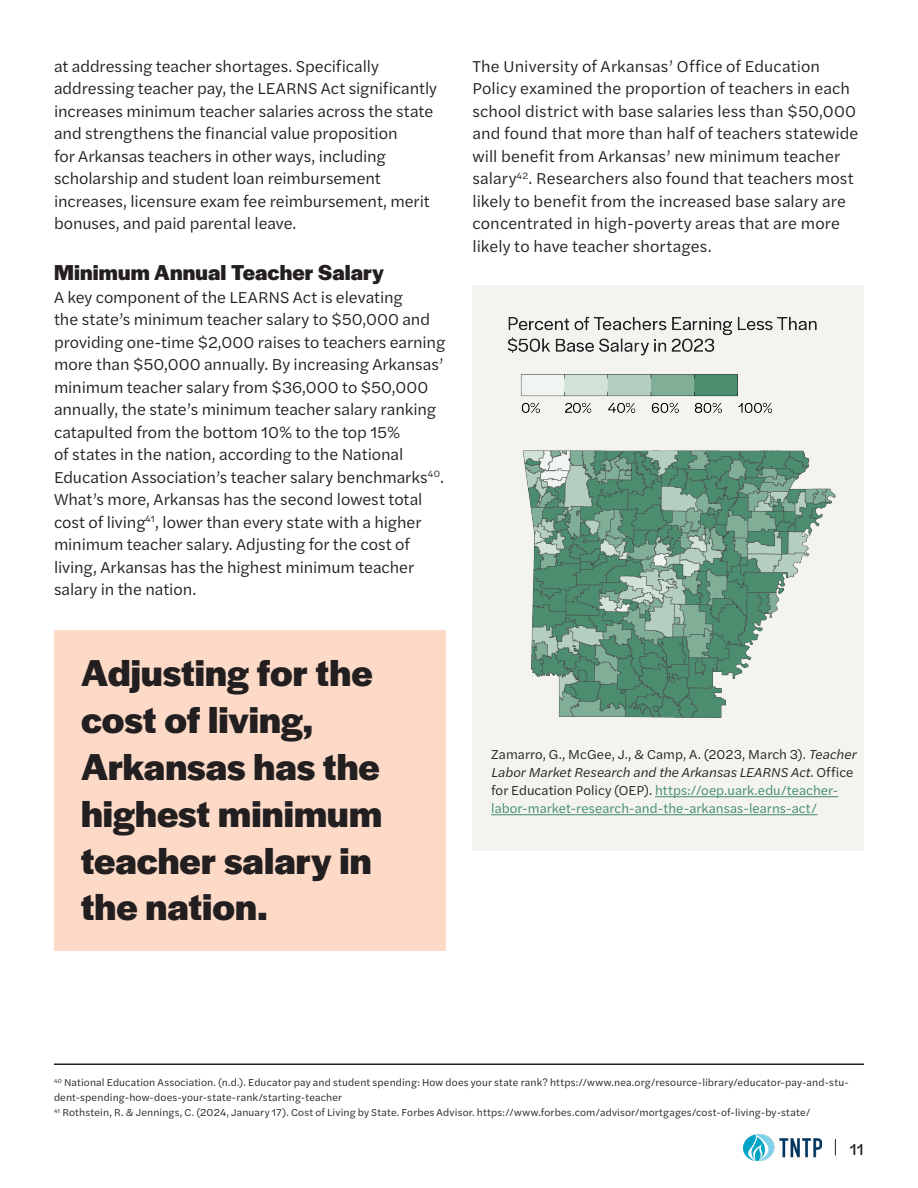
<style>
.page{position:relative;width:918px;height:1188px;background:#fff}
.page>*{position:absolute;margin:0;border:0;box-sizing:border-box;transform-origin:0 0}
.callouts{font:700 39px/46.8px "Halyard Display";letter-spacing:.005em;color:#231f20}
.Heading_3{font:700 22.5px "Halyard Display";letter-spacing:.01em;color:#231f20}
.Body{font:16.5px/22.5px "Halyard Text";letter-spacing:-.005em;color:#231f20}
.Body-2{font:16.5px "Halyard Text";color:#231f20}
.Body-3{font:13.5px/18px "Halyard Text";letter-spacing:.005em;color:#3f8a6a}
.Body-4{font:10.5px/15px "Halyard Text";letter-spacing:.015em;color:#231f20}
.s1{color:#231f20}
.s2{font-style:italic;color:#231f20}
</style>
<div class="page">
<img style="left:743px;top:1134px;width:78px;height:26px">
<svg style="left:835px;top:1139px;width:1px;height:16px"></svg>
<hr style="left:54px;top:1064px;width:810px;height:1px;background:#231f20">
<div style="left:54px;top:630px;width:392px;height:320px;background:#fcdac7"></div>
<div style="left:472px;top:285px;width:392px;height:565px;background:#f3f3ef"></div>
<img style="left:508px;top:316px;width:328px;height:402px">
<hr style="left:655px;top:796px;width:183px;height:1px;background:#3f8a6a">
<hr style="left:491px;top:814px;width:326px;height:1px;background:#3f8a6a">
<p class="Body" style="left:54px;top:54px;width:385px">at addressing teacher shortages. Specifically addressing teacher pay, the LEARNS Act significantly increases minimum teacher salaries across the state and strengthens the financial value proposition<br>for Arkansas teachers in other ways, including scholarship and student loan reimbursement increases, licensure exam fee reimbursement, merit bonuses, and paid parental leave.</p>
<p class="Heading_3" style="left:54px;top:257px;width:331px">Minimum Annual Teacher Salary</p>
<p class="Body" style="left:54px;top:285px;width:393px">A key component of the LEARNS Act is elevating<br>the state’s minimum teacher salary to $50,000 and providing one-time $2,000 raises to teachers earning more than $50,000 annually. By increasing Arkansas’ minimum teacher salary from $36,000 to $50,000 annually, the state’s minimum teacher salary ranking catapulted from the bottom 10% to the top 15%<br>of states in the nation, according to the National Education Association’s teacher salary benchmarks<sup>40</sup>.<br>What’s more, Arkansas has the second lowest total cost of living<sup>41</sup>, lower than every state with a higher minimum teacher salary. Adjusting for the cost of living, Arkansas has the highest minimum teacher salary in the nation.</p>
<p class="callouts" style="left:81px;top:648px;width:302px">Adjusting for the cost of living,<br>Arkansas has the highest minimum teacher salary in the nation.</p>
<p class="Body" style="left:472px;top:54px;width:388px">The University of Arkansas’ Office of Education Policy examined the proportion of teachers in each school district with base salaries less than $50,000 and found that more than half of teachers statewide will benefit from Arkansas’ new minimum teacher salary<sup>42</sup>. Researchers also found that teachers most likely to benefit from the increased base salary are concentrated in high-poverty areas that are more likely to have teacher shortages.</p>
<p class="Body-3" style="left:491px;top:745px;width:367px"><span class="s1">Zamarro, G., McGee, J., &amp; Camp, A. (2023, March 3).</span> <span class="s2">Teacher Labor Market Research and the Arkansas LEARNS Act</span><span class="s1">. Office for Education Policy (OEP).</span> https://oep.uark.edu/teacher&shy;labor-market-research-and-the-arkansas-learns-act/</p>
<p class="Body-4" style="left:54px;top:1074px;width:796px"><sup>40</sup> National Education Association. (n.d.). Educator pay and student spending: How does your state rank? https://www.nea.org/resource-library/educator-pay-and-stu&shy;dent-spending-how-does-your-state-rank/starting-teacher</p>
<p class="Body-4" style="left:54px;top:1104px;width:758px"><sup>41</sup> Rothstein, R. &amp; Jennings, C. (2024, January 17). Cost of Living by State. Forbes Advisor. https://www.forbes.com/advisor/mortgages/cost-of-living-by-state/</p>
<p class="Body-2" style="left:850px;top:1138px;width:16px">11</p>
</div>
